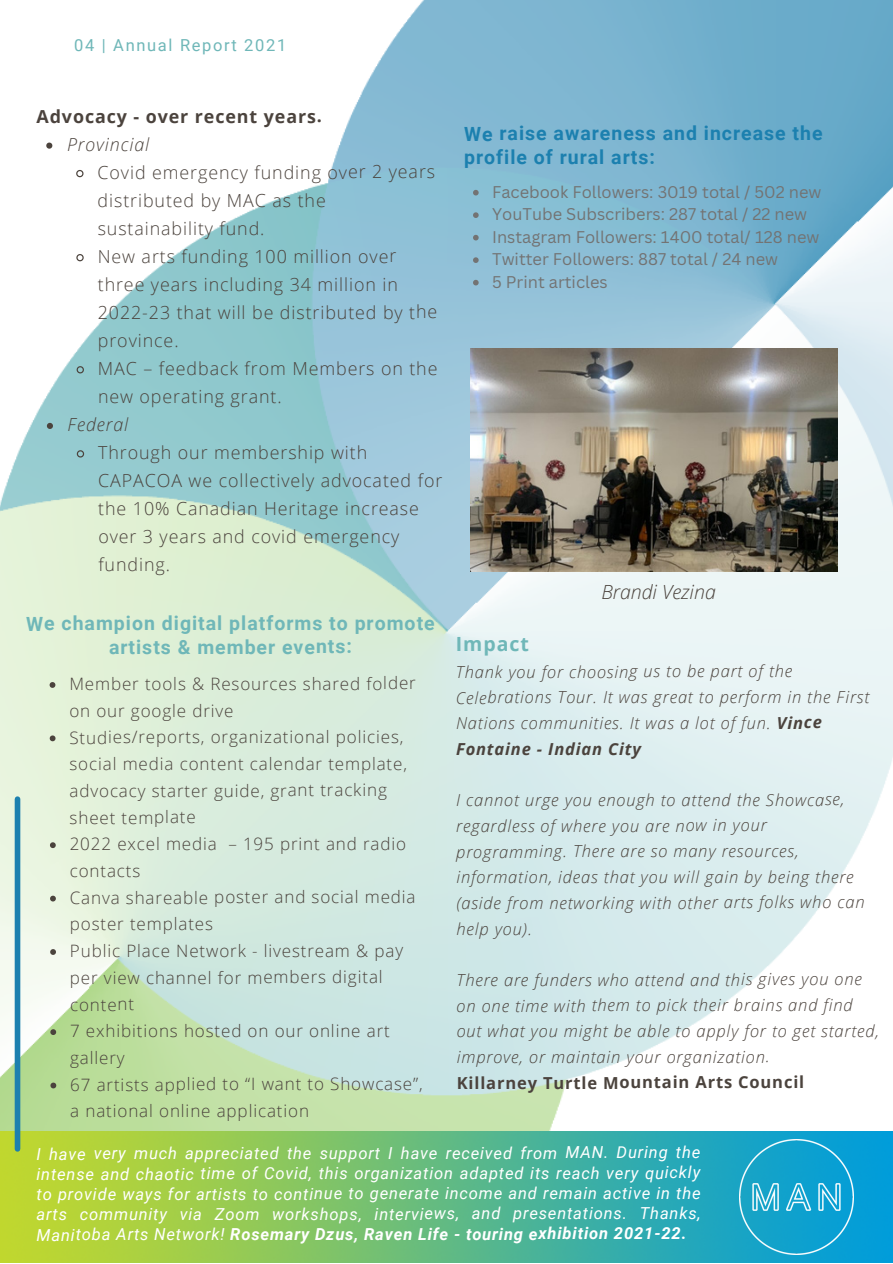
<style>
.page{position:relative;width:893px;height:1264px;background:#fff}
.page>*{position:absolute;margin:0;border:0;box-sizing:border-box;transform-origin:0 0}
.t1{font:700 19.5px/23.5px "Roboto";letter-spacing:.05em;color:#6fb7b8;text-align:center}
.t2{font:700 19.5px/23.9px "Roboto";letter-spacing:.05em;color:#1c80af}
.t3{font:italic 300 19.5px "Open Sans";color:#4b433d}
.t4{font:700 19.5px "Open Sans";letter-spacing:.045em;color:#6fb7b8}
.t5{font:300 17.85px/28px "Open Sans";letter-spacing:.05em;color:#4b433d}
.t6{font:700 17.85px "Open Sans";letter-spacing:.045em;color:#4b433d}
.t7{font:italic 300 17.85px "Open Sans";letter-spacing:.05em;color:#4b433d}
.t8{font:300 17.1px/26.7px "Open Sans";letter-spacing:.045em;color:#4b433d}
.t9{font:italic 300 16.5px/25.7px "Open Sans";letter-spacing:.05em;color:#4b433d}
.t10{font:italic 16.5px/20.2px "Roboto";letter-spacing:.05em;color:#fff;text-align:justify}
.t11{font:16.5px/22.5px "Canva Sans";color:#737373}
.t12{font:700 16.5px "Open Sans";letter-spacing:.045em;color:#4b433d}
.t13{font:16.5px "Roboto";letter-spacing:.1em;color:#6fb7b8}
.s1{font-weight:700}
</style>
<div class="page">
<img style="left:0;top:0;width:892px;height:1131px">
<img style="left:0;top:1131px;width:892px;height:131px">
<img style="left:739px;top:1139px;width:114px;height:115px">
<div style="left:15px;top:799px;width:5px;height:349px;background:#1c80af"></div>
<img style="left:470px;top:349px;width:367px;height:222px">
<svg style="left:46px;top:143px;width:6px;height:6px"></svg>
<svg style="left:75px;top:169px;width:9px;height:9px"></svg>
<svg style="left:75px;top:253px;width:10px;height:9px"></svg>
<svg style="left:76px;top:365px;width:9px;height:9px"></svg>
<svg style="left:47px;top:423px;width:6px;height:6px"></svg>
<svg style="left:76px;top:449px;width:9px;height:9px"></svg>
<svg style="left:50px;top:682px;width:5px;height:6px"></svg>
<svg style="left:50px;top:735px;width:5px;height:6px"></svg>
<svg style="left:50px;top:842px;width:6px;height:6px"></svg>
<svg style="left:50px;top:895px;width:6px;height:6px"></svg>
<svg style="left:50px;top:949px;width:6px;height:5px"></svg>
<svg style="left:50px;top:1029px;width:6px;height:6px"></svg>
<svg style="left:50px;top:1082px;width:6px;height:6px"></svg>
<svg style="left:473px;top:190px;width:5px;height:5px"></svg>
<svg style="left:473px;top:212px;width:5px;height:6px"></svg>
<svg style="left:473px;top:235px;width:5px;height:5px"></svg>
<svg style="left:473px;top:257px;width:5px;height:6px"></svg>
<svg style="left:473px;top:280px;width:5px;height:5px"></svg>
<p class="t13" style="left:74px;top:35px;width:214px">04 | Annual Report 2021</p>
<p class="t6" style="left:36px;top:104px;width:287px">Advocacy - over recent years.</p>
<p class="t7" style="left:67px;top:132px;width:84px">Provincial</p>
<p class="t5" style="left:97px;top:158px;width:341px">Covid emergency funding over 2 years distributed by MAC as the sustainability fund.<br>New arts funding 100 million over three years including 34 million in<br>2022-23 that will be distributed by the province.<br>MAC – feedback from Members on the new operating grant.</p>
<p class="t7" style="left:68px;top:412px;width:62px">Federal</p>
<p class="t5" style="left:98px;top:438px;width:346px">Through our membership with<br>CAPACOA we collectively advocated for the 10% Canadian Heritage increase over 3 years and covid emergency funding.</p>
<p class="t1" style="left:26px;top:611px;width:410px">We champion digital platforms to promote artists &amp; member events:</p>
<p class="t8" style="left:69px;top:669px;width:355px">Member tools &amp; Resources shared folder on our google drive<br>Studies/reports, organizational policies, social media content calendar template, advocacy starter guide, grant tracking sheet template<br>2022 excel media – 195 print and radio contacts<br>Canva shareable poster and social media poster templates<br>Public Place Network - livestream &amp; pay per view channel for members digital content<br>7 exhibitions hosted on our online art gallery<br>67 artists applied to “I want to Showcase”, a national online application</p>
<p class="t2" style="left:464px;top:122px;width:360px">We raise awareness and increase the profile of rural arts:</p>
<p class="t11" style="left:492px;top:180px;width:331px">Facebook Followers: 3019 total / 502 new YouTube Subscribers: 287 total / 22 new Instagram Followers: 1400 total/ 128 new Twitter Followers: 887 total / 24 new<br>5 Print articles</p>
<p class="t3" style="left:601px;top:578px;width:116px">Brandi Vezina</p>
<p class="t4" style="left:456px;top:630px;width:75px">Impact</p>
<p class="t9" style="left:456px;top:658px;width:415px">Thank you for choosing us to be part of the Celebrations Tour. It was great to perform in the First Nations communities. It was a lot of fun. <span class="s1">Vince Fontaine - Indian City</span></p>
<p class="t9" style="left:456px;top:786px;width:410px">I cannot urge you enough to attend the Showcase, regardless of where you are now in your programming. There are so many resources, information, ideas that you will gain by being there (aside from networking with other arts folks who can help you).</p>
<p class="t9" style="left:456px;top:966px;width:424px">There are funders who attend and this gives you one on one time with them to pick their brains and find out what you might be able to apply for to get started, improve, or maintain your organization.</p>
<p class="t12" style="left:457px;top:1070px;width:349px">Killarney Turtle Mountain Arts Council</p>
<p class="t10" style="left:36px;top:1143px;width:665px">I have very much appreciated the support I have received from MAN. During the intense and chaotic time of Covid, this organization adapted its reach very quickly to provide ways for artists to continue to generate income and remain active in the arts community via Zoom workshops, interviews, and presentations. Thanks, Manitoba Arts Network! <span class="s1">Rosemary Dzus, Raven Life - touring exhibition 2021-22.</span></p>
</div>
